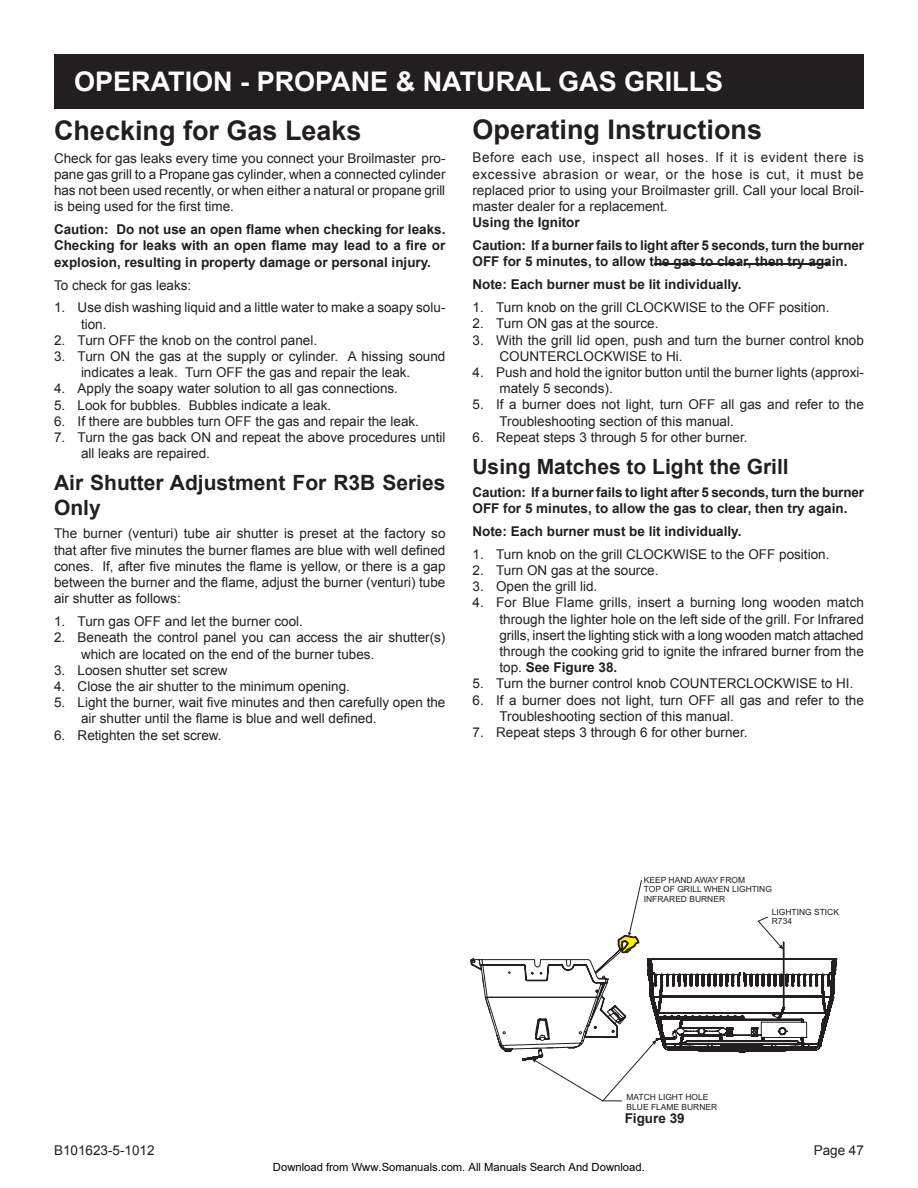
<style>
.page{position:relative;width:918px;height:1188px;background:#fff}
.page>*{position:absolute;margin:0;border:0;box-sizing:border-box;transform-origin:0 0}
.t1{font:700 27px "Arial";color:#231f20}
.t2{font:700 27px "Arial";color:#fff}
.t3{font:700 21px/25.2px "Arial";color:#231f20}
.t4{font:13.5px/16.2px "Arial";color:#231f20}
.t5{font:700 13.5px/16.2px "Arial";color:#231f20}
.t6{font:11.25px "Arial";color:#000}
.t7{font:8.4px/9.4px "Arial";color:#231f20}
.s1{font-weight:700}
</style>
<div class="page">
<svg style="left:471px;top:880px;width:365px;height:222px"></svg>
<div style="left:54px;top:54px;width:810px;height:54px;background:#231f20"></div>
<h1 class="t2" style="left:74px;top:64px;width:651px">OPERATION - PROPANE &amp; NATURAL GAS GRILLS</h1>
<h1 class="t1" style="left:54px;top:112px;width:309px">Checking for Gas Leaks</h1>
<p class="t4" style="left:54px;top:150px;width:393px;text-align:justify">Check for gas leaks every time you connect your Broilmaster pro&shy;pane gas grill to a Propane gas cylinder, when a connected cylinder has not been used recently, or when either a natural or propane grill is being used for the first time.</p>
<p class="t5" style="left:54px;top:222px;width:393px;text-align:justify">Caution: Do not use an open flame when checking for leaks.<br>Checking for leaks with an open flame may lead to a fire or explosion, resulting in property damage or personal injury.</p>
<p class="t4" style="left:54px;top:277px;width:139px">To check for gas leaks:</p>
<p class="t4" style="left:81px;top:300px;width:366px;text-indent:-27px">1. Use dish washing liquid and a little water to make a soapy solu&shy;tion.</p>
<p class="t4" style="left:54px;top:332px;width:265px">2. Turn OFF the knob on the control panel.</p>
<p class="t4" style="left:54px;top:348px;width:393px;text-align:center">3. Turn ON the gas at the supply or cylinder. A hissing sound indicates a leak. Turn OFF the gas and repair the leak.</p>
<p class="t4" style="left:54px;top:381px;width:346px">4. Apply the soapy water solution to all gas connections.</p>
<p class="t4" style="left:54px;top:397px;width:279px">5. Look for bubbles. Bubbles indicate a leak.</p>
<p class="t4" style="left:54px;top:413px;width:367px">6. If there are bubbles turn OFF the gas and repair the leak.</p>
<p class="t4" style="left:81px;top:429px;width:366px;text-indent:-27px">7. Turn the gas back ON and repeat the above procedures until all leaks are repaired.</p>
<h2 class="t3" style="left:54px;top:471px;width:393px">Air Shutter Adjustment For R3B Series<br>Only</h2>
<p class="t4" style="left:54px;top:526px;width:393px;text-align:justify">The burner (venturi) tube air shutter is preset at the factory so that after five minutes the burner flames are blue with well defined cones. If, after five minutes the flame is yellow, or there is a gap between the burner and the flame, adjust the burner (venturi) tube air shutter as follows:</p>
<p class="t4" style="left:54px;top:613px;width:250px">1. Turn gas OFF and let the burner cool.</p>
<p class="t4" style="left:81px;top:630px;width:366px;text-indent:-27px">2. Beneath the control panel you can access the air shutter(s) which are located on the end of the burner tubes.</p>
<p class="t4" style="left:54px;top:662px;width:175px">3. Loosen shutter set screw</p>
<p class="t4" style="left:54px;top:678px;width:297px">4. Close the air shutter to the minimum opening.</p>
<p class="t4" style="left:81px;top:694px;width:366px;text-indent:-27px">5. Light the burner, wait five minutes and then carefully open the air shutter until the flame is blue and well defined.</p>
<p class="t4" style="left:54px;top:727px;width:169px">6. Retighten the set screw.</p>
<h1 class="t1" style="left:472px;top:112px;width:291px">Operating Instructions</h1>
<p class="t4" style="left:472px;top:150px;width:393px;text-align:justify">Before each use, inspect all hoses. If it is evident there is excessive abrasion or wear, or the hose is cut, it must be replaced prior to using your Broilmaster grill. Call your local Broil&shy;master dealer for a replacement.</p>
<p class="t5" style="left:472px;top:211px;width:393px;line-height:23px">Using the Ignitor<br>Caution: If a burner fails to light after 5 seconds, turn the burner</p>
<p class="t5" style="left:472px;top:251px;width:377px;line-height:23px">OFF for 5 minutes, to allow the gas to clear, then try again.<br>Note: Each burner must be lit individually.</p>
<p class="t4" style="left:472px;top:299px;width:359px">1. Turn knob on the grill CLOCKWISE to the OFF position.</p>
<p class="t4" style="left:472px;top:316px;width:187px">2. Turn ON gas at the source.</p>
<p class="t4" style="left:500px;top:332px;width:366px;text-indent:-27px">3. With the grill lid open, push and turn the burner control knob<br>COUNTERCLOCKWISE to Hi.</p>
<p class="t4" style="left:500px;top:364px;width:366px;text-indent:-27px">4. Push and hold the ignitor button until the burner lights (approxi&shy;mately 5 seconds).</p>
<p class="t4" style="left:500px;top:397px;width:366px;text-indent:-27px">5. If a burner does not light, turn OFF all gas and refer to the<br>Troubleshooting section of this manual.</p>
<p class="t4" style="left:472px;top:429px;width:277px">6. Repeat steps 3 through 5 for other burner.</p>
<h2 class="t3" style="left:472px;top:454px;width:318px">Using Matches to Light the Grill</h2>
<p class="t5" style="left:472px;top:484px;width:393px">Caution: If a burner fails to light after 5 seconds, turn the burner<br>OFF for 5 minutes, to allow the gas to clear, then try again.</p>
<p class="t5" style="left:472px;top:523px;width:271px">Note: Each burner must be lit individually.</p>
<p class="t4" style="left:472px;top:546px;width:359px">1. Turn knob on the grill CLOCKWISE to the OFF position.</p>
<p class="t4" style="left:472px;top:562px;width:187px">2. Turn ON gas at the source.</p>
<p class="t4" style="left:472px;top:578px;width:126px">3. Open the grill lid.</p>
<p class="t4" style="left:500px;top:595px;width:366px;text-align:justify;text-indent:-27px">4. For Blue Flame grills, insert a burning long wooden match through the lighter hole on the left side of the grill. For Infrared grills, insert the lighting stick with a long wooden match attached through the cooking grid to ignite the infrared burner from the top. <span class="s1">See Figure 38.</span></p>
<p class="t4" style="left:472px;top:676px;width:382px">5. Turn the burner control knob COUNTERCLOCKWISE to HI.</p>
<p class="t4" style="left:500px;top:692px;width:366px;text-indent:-27px">6. If a burner does not light, turn OFF all gas and refer to the<br>Troubleshooting section of this manual.</p>
<p class="t4" style="left:472px;top:724px;width:277px">7. Repeat steps 3 through 6 for other burner.</p>
<p class="t7" style="left:644px;top:875px;width:130px">KEEP HAND AWAY FROM<br>TOP OF GRILL WHEN LIGHTING<br>INFRARED BURNER</p>
<p class="t7" style="left:772px;top:907px;width:69px">LIGHTING STICK<br>R734</p>
<p class="t7" style="left:627px;top:1093px;width:92px">MATCH LIGHT HOLE<br>BLUE FLAME BURNER</p>
<p class="t5" style="left:625px;top:1111px;width:62px">Figure 39</p>
<p class="t4" style="left:54px;top:1143px;width:102px">B101623-5-1012</p>
<p class="t4" style="left:814px;top:1143px;width:52px">Page 47</p>
<p class="t6" style="left:273px;top:1160px;width:373px">Download from Www.Somanuals.com. All Manuals Search And Download.</p>
</div>
